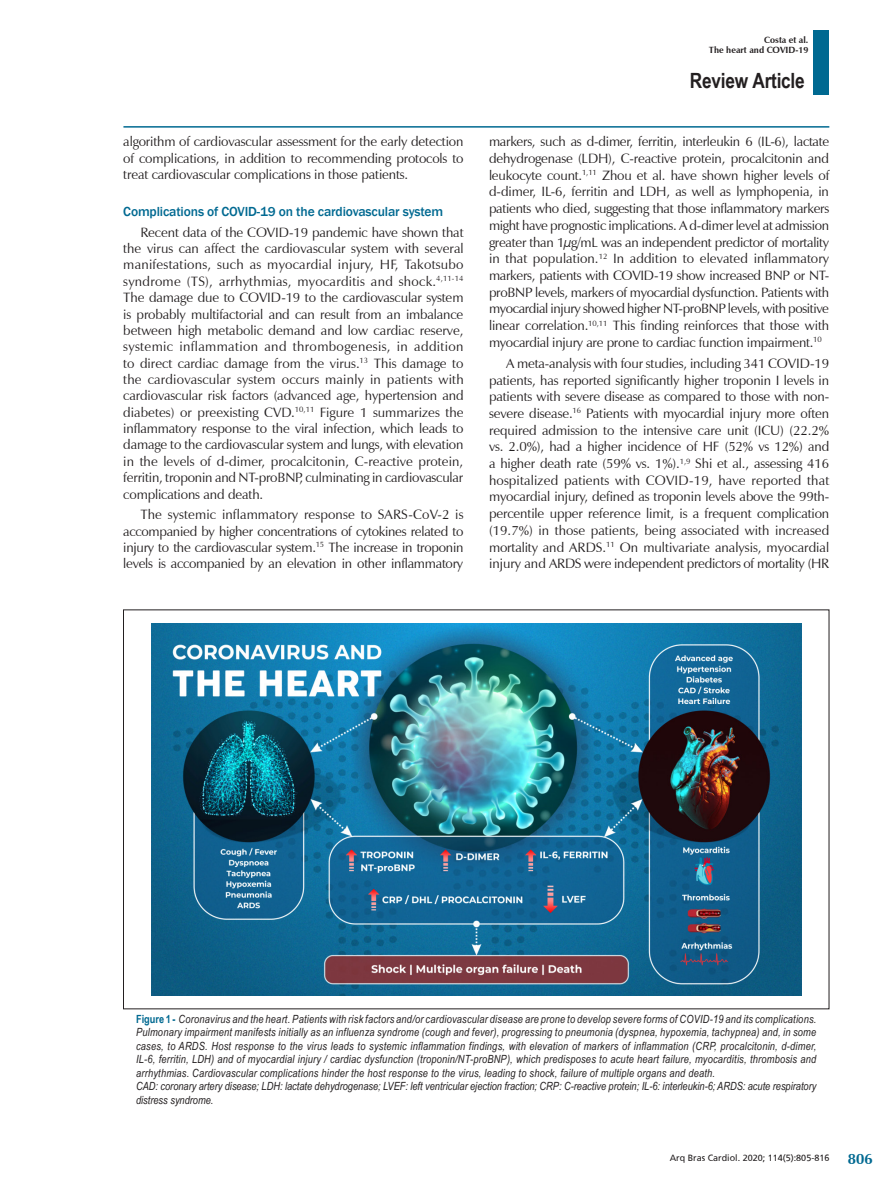
<style>
.page{position:relative;width:893px;height:1191px;background:#fff}
.page>*{position:absolute;margin:0;border:0;box-sizing:border-box;transform-origin:0 0}
.t1{font:700 21px "Arial Narrow";letter-spacing:-.01em;color:#231f20}
.t2{font:700 15px "Zapf Humanist 601 BT";color:#006991}
._01-TEXTO_BASICO{font:13.5px/16.6px "Zapf Humanist 601 BT";letter-spacing:-.02em;color:#231f20;text-align:justify}
._03_-_SUBTITULO_PRIN{font:500 13.5px "Franklin Gothic";letter-spacing:-.01em;color:#006991}
._05_LEGENDA_TABELA{font:italic 11.25px/13.5px "Arial Narrow";color:#231f20;text-align:justify}
.t3{font:9px "Frutiger";color:#231f20}
.t4{font:700 9px/10.8px "Zapf Humanist 601 BT";color:#231f20;text-align:right}
.s1{font-weight:700;font-style:normal;color:#006991}
</style>
<div class="page">
<hr style="left:123px;top:126px;width:706px;height:2px;background:#006991">
<div style="left:813px;top:30px;width:16px;height:64px;background:#006991"></div>
<img style="left:151px;top:623px;width:650px;height:372px">
<p class="_01-TEXTO_BASICO" style="left:123px;top:134px;width:342px">algorithm of cardiovascular assessment for the early detection of complications, in addition to recommending protocols to treat cardiovascular complications in those patients.</p>
<p class="_03_-_SUBTITULO_PRIN" style="left:123px;top:203px;width:321px">Complications of COVID-19 on the cardiovascular system</p>
<p class="_01-TEXTO_BASICO" style="left:123px;top:224px;width:342px;text-indent:17px">Recent data of the COVID-19 pandemic have shown that the virus can affect the cardiovascular system with several manifestations, such as myocardial injury, HF, Takotsubo syndrome (TS), arrhythmias, myocarditis and shock.<sup>4,11-14<br></sup>The damage due to COVID-19 to the cardiovascular system is probably multifactorial and can result from an imbalance between high metabolic demand and low cardiac reserve, systemic inflammation and thrombogenesis, in addition to direct cardiac damage from the virus.<sup>13</sup> This damage to the cardiovascular system occurs mainly in patients with cardiovascular risk factors (advanced age, hypertension and diabetes) or preexisting CVD.<sup>10,11</sup> Figure 1 summarizes the inflammatory response to the viral infection, which leads to damage to the cardiovascular system and lungs, with elevation in the levels of d-dimer, procalcitonin, C-reactive protein, ferritin, troponin and NT-proBNP, culminating in cardiovascular complications and death.</p>
<p class="_01-TEXTO_BASICO" style="left:123px;top:506px;width:342px;text-indent:17px">The systemic inflammatory response to SARS-CoV-2 is accompanied by higher concentrations of cytokines related to injury to the cardiovascular system.<sup>15</sup> The increase in troponin levels is accompanied by an elevation in other inflammatory</p>
<p class="t4" style="left:709px;top:34px;width:101px">Costa et al.<br>The heart and COVID-19</p>
<h1 class="t1" style="left:690px;top:64px;width:116px">Review Article</h1>
<p class="_01-TEXTO_BASICO" style="left:489px;top:133px;width:342px">markers, such as d-dimer, ferritin, interleukin 6 (IL-6), lactate dehydrogenase (LDH), C-reactive protein, procalcitonin and leukocyte count.<sup>1,11</sup> Zhou et al. have shown higher levels of d-dimer, IL-6, ferritin and LDH, as well as lymphopenia, in patients who died, suggesting that those inflammatory markers might have prognostic implications. A d-dimer level at admission greater than 1µg/mL was an independent predictor of mortality in that population.<sup>12</sup> In addition to elevated inflammatory markers, patients with COVID-19 show increased BNP or NT&shy;proBNP levels, markers of myocardial dysfunction. Patients with myocardial injury showed higher NT-proBNP levels, with positive linear correlation.<sup>10,11</sup> This finding reinforces that those with myocardial injury are prone to cardiac function impairment.<sup>10</sup></p>
<p class="_01-TEXTO_BASICO" style="left:489px;top:355px;width:342px;text-indent:17px">A meta-analysis with four studies, including 341 COVID-19 patients, has reported significantly higher troponin I levels in patients with severe disease as compared to those with non&shy;severe disease.<sup>16</sup> Patients with myocardial injury more often required admission to the intensive care unit (ICU) (22.2% vs. 2.0%), had a higher incidence of HF (52% vs 12%) and a higher death rate (59% vs. 1%).<sup>1,9</sup> Shi et al., assessing 416 hospitalized patients with COVID-19, have reported that myocardial injury, defined as troponin levels above the 99th&shy;percentile upper reference limit, is a frequent complication (19.7%) in those patients, being associated with increased mortality and ARDS.<sup>11</sup> On multivariate analysis, myocardial injury and ARDS were independent predictors of mortality (HR</p>
<p class="_05_LEGENDA_TABELA" style="left:136px;top:1011px;width:682px"><span class="s1">Figure 1 -</span> Coronavirus and the heart. Patients with risk factors and/or cardiovascular disease are prone to develop severe forms of COVID-19 and its complications.<br>Pulmonary impairment manifests initially as an influenza syndrome (cough and fever), progressing to pneumonia (dyspnea, hypoxemia, tachypnea) and, in some cases, to ARDS. Host response to the virus leads to systemic inflammation findings, with elevation of markers of inflammation (CRP, procalcitonin, d-dimer, IL-6, ferritin, LDH) and of myocardial injury / cardiac dysfunction (troponin/NT-proBNP), which predisposes to acute heart failure, myocarditis, thrombosis and arrhythmias. Cardiovascular complications hinder the host response to the virus, leading to shock, failure of multiple organs and death.</p>
<p class="_05_LEGENDA_TABELA" style="left:136px;top:1079px;width:682px">CAD: coronary artery disease; LDH: lactate dehydrogenase; LVEF: left ventricular ejection fraction; CRP: C-reactive protein; IL-6: interleukin-6; ARDS: acute respiratory distress syndrome.</p>
<p class="t3" style="left:670px;top:1153px;width:161px">Arq Bras Cardiol. 2020; 114(5):805-816</p>
<p class="t2" style="left:848px;top:1149px;width:26px">806</p>
</div>
